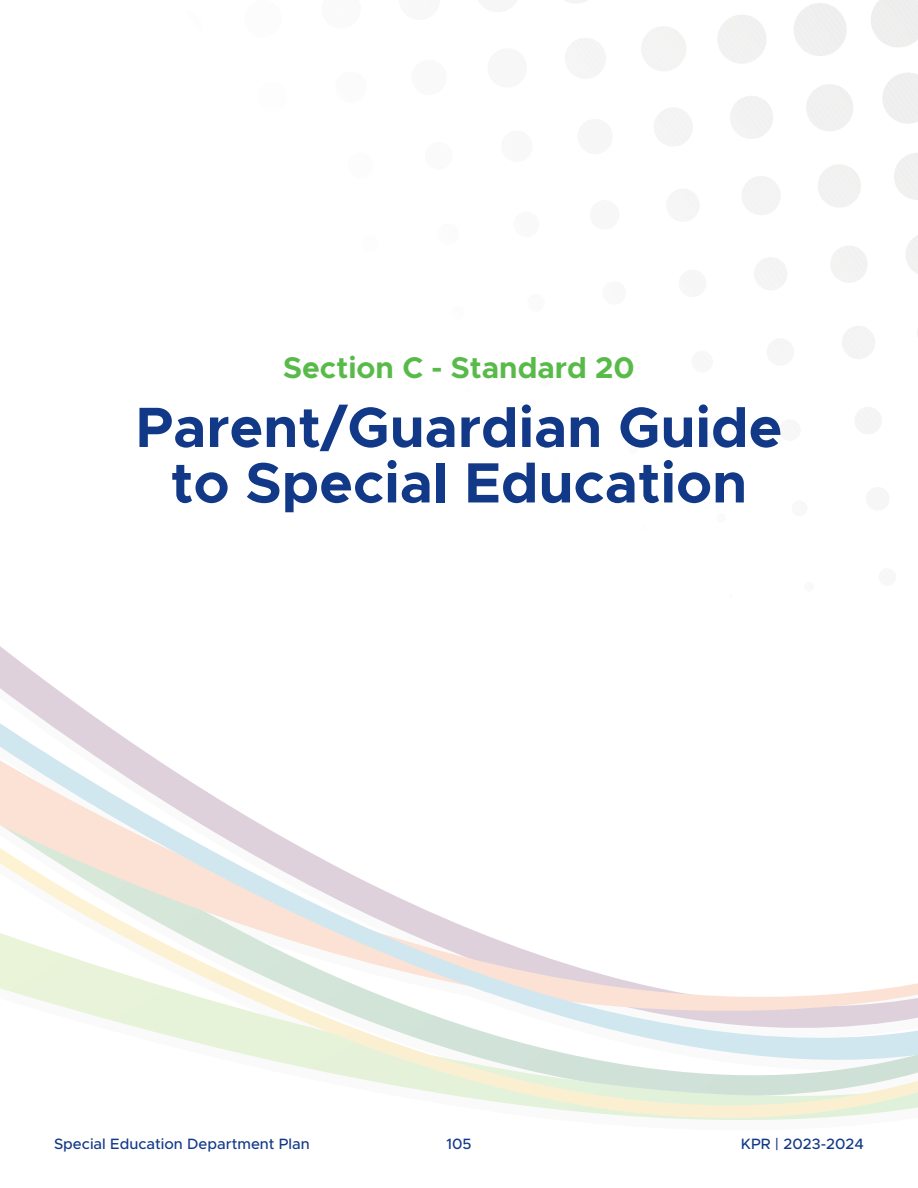
<style>
.page{position:relative;width:918px;height:1188px;background:#fff}
.page>*{position:absolute;margin:0;border:0;box-sizing:border-box;transform-origin:0 0}
.Section-Header-blue{font:700 57px/55.5px "Metropolis";color:#123988;text-align:center}
.Section-header-green{font:700 30px "Metropolis";color:#58ba49}
.t1{font:500 15px "Metropolis";color:#123988}
</style>
<div class="page">
<svg style="left:298px;top:1066px;width:620px;height:54px"></svg>
<svg style="left:0;top:646px;width:918px;height:420px"></svg>
<svg style="left:572px;top:38px;width:34px;height:38px"></svg>
<svg style="left:565px;top:0;width:22px;height:3px"></svg>
<svg style="left:679px;top:189px;width:20px;height:24px"></svg>
<svg style="left:654px;top:108px;width:39px;height:38px"></svg>
<svg style="left:641px;top:26px;width:45px;height:45px"></svg>
<svg style="left:755px;top:257px;width:32px;height:33px"></svg>
<svg style="left:742px;top:176px;width:39px;height:39px"></svg>
<svg style="left:730px;top:96px;width:43px;height:43px"></svg>
<svg style="left:718px;top:15px;width:48px;height:49px"></svg>
<svg style="left:855px;top:407px;width:26px;height:27px"></svg>
<svg style="left:842px;top:326px;width:33px;height:33px"></svg>
<svg style="left:831px;top:246px;width:36px;height:37px"></svg>
<svg style="left:818px;top:165px;width:43px;height:42px"></svg>
<svg style="left:806px;top:84px;width:47px;height:47px"></svg>
<svg style="left:794px;top:3px;width:53px;height:53px"></svg>
<svg style="left:906px;top:235px;width:12px;height:39px"></svg>
<svg style="left:894px;top:153px;width:24px;height:47px"></svg>
<svg style="left:883px;top:73px;width:35px;height:51px"></svg>
<svg style="left:871px;top:0;width:47px;height:47px"></svg>
<p class="Section-header-green" style="left:283px;top:349px;width:353px">Section C - Standard 20</p>
<p class="Section-Header-blue" style="left:136px;top:400px;width:648px">Parent/Guardian Guide to Special Education</p>
<p class="t1" style="left:54px;top:1134px;width:257px">Special Education Department Plan</p>
<p class="t1" style="left:446px;top:1134px;width:27px">105</p>
<p class="t1" style="left:741px;top:1134px;width:125px">KPR | 2023-2024</p>
</div>
